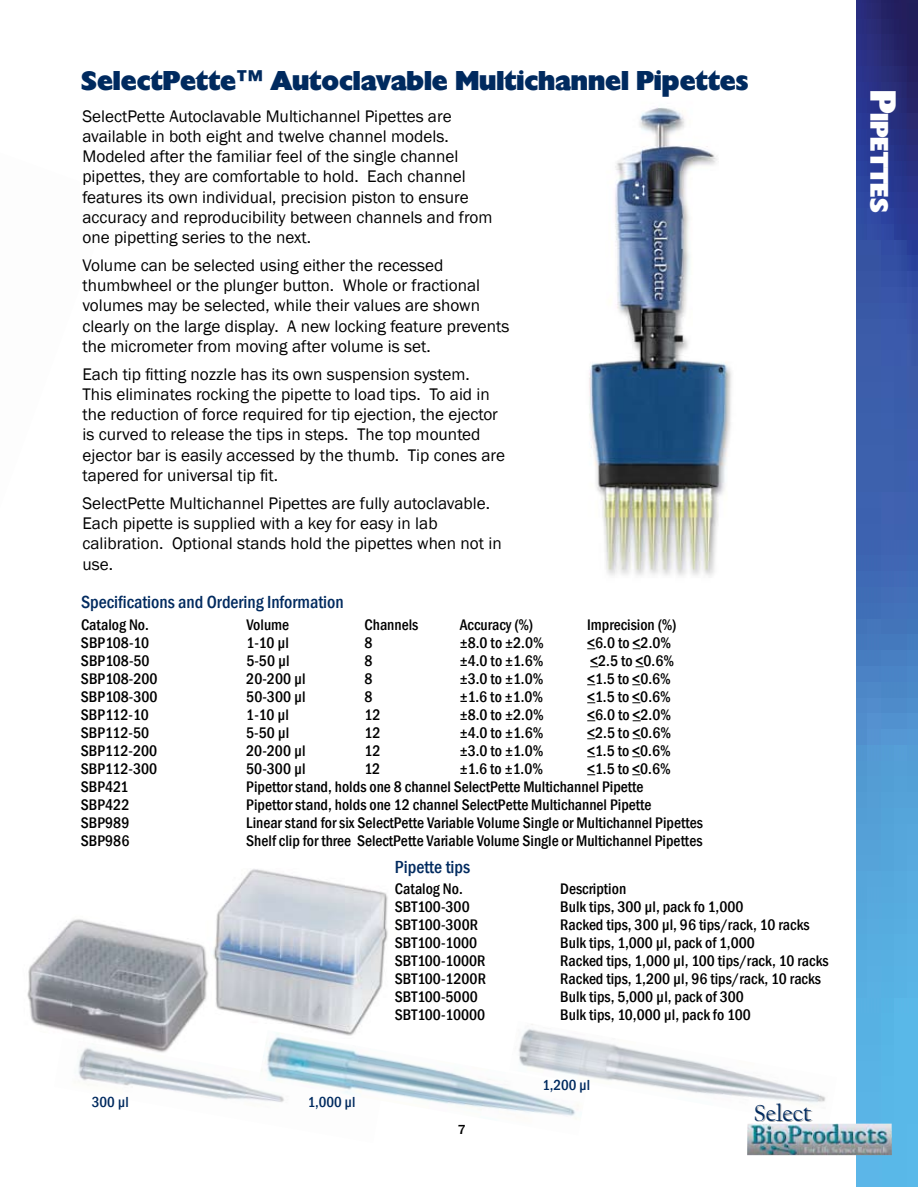
<style>
.page{position:relative;width:918px;height:1188px;background:#fff}
.page>*{position:absolute;margin:0;border:0;box-sizing:border-box;transform-origin:0 0}
.t1{font:27px "Herald";color:#002a5f}
.t2{font:25.2px "Herald";color:#fff}
.t3{font:24px "Californian FB";color:#002a5f}
.t4{font:500 condensed 18px "Franklin Gothic";color:#002a5f}
.t5{font:17.25px/20.2px "Franklin Gothic";color:#000}
.t6{font:500 condensed 15.75px "Franklin Gothic";color:#000}
.t7{font:500 condensed 15px "Franklin Gothic";color:#002a5f}
.t8{font:500 13.5px "Franklin Gothic";color:#000}
.s1{font-size:36px}
</style>
<div class="page">
<img style="left:589px;top:107px;width:143px;height:469px">
<img style="left:527px;top:1024px;width:310px;height:100px">
<img style="left:213px;top:869px;width:175px;height:161px">
<img style="left:857px;top:0;width:61px;height:1186px">
<img style="left:747px;top:1124px;width:145px;height:31px">
<img style="left:27px;top:919px;width:182px;height:119px">
<img style="left:78px;top:1038px;width:181px;height:62px">
<img style="left:259px;top:1030px;width:328px;height:94px">
<h1 class="t1" style="left:81px;top:66px;width:669px">SelectPette™ Autoclavable Multichannel Pipettes</h1>
<p class="t5" style="left:82px;top:106px;width:412px">SelectPette Autoclavable Multichannel Pipettes are available in both eight and twelve channel models.<br>Modeled after the familiar feel of the single channel pipettes, they are comfortable to hold. Each channel features its own individual, precision piston to ensure accuracy and reproducibility between channels and from one pipetting series to the next.</p>
<p class="t5" style="left:82px;top:255px;width:429px">Volume can be selected using either the recessed thumbwheel or the plunger button. Whole or fractional volumes may be selected, while their values are shown clearly on the large display. A new locking feature prevents the micrometer from moving after volume is set.</p>
<p class="t5" style="left:82px;top:364px;width:424px">Each tip fitting nozzle has its own suspension system.<br>This eliminates rocking the pipette to load tips. To aid in the reduction of force required for tip ejection, the ejector is curved to release the tips in steps. The top mounted ejector bar is easily accessed by the thumb. Tip cones are tapered for universal tip fit.</p>
<p class="t5" style="left:82px;top:493px;width:421px">SelectPette Multichannel Pipettes are fully autoclavable.<br>Each pipette is supplied with a key for easy in lab calibration. Optional stands hold the pipettes when not in use.</p>
<p class="t4" style="left:81px;top:591px;width:264px">Specifications and Ordering Information</p>
<p class="t6" style="left:81px;top:614px;width:69px">Catalog No.</p>
<p class="t6" style="left:246px;top:614px;width:44px">Volume</p>
<p class="t6" style="left:364px;top:614px;width:55px">Channels</p>
<p class="t6" style="left:460px;top:614px;width:75px">Accuracy (%)</p>
<p class="t6" style="left:587px;top:614px;width:91px">Imprecision (%)</p>
<p class="t6" style="left:81px;top:632px;width:70px">SBP108-10</p>
<p class="t6" style="left:246px;top:632px;width:44px">1-10 µl</p>
<p class="t6" style="left:364px;top:632px;width:10px">8</p>
<p class="t6" style="left:460px;top:632px;width:86px">±8.0 to ±2.0%</p>
<p class="t6" style="left:587px;top:632px;width:86px">&lt;6.0 to &lt;2.0%</p>
<p class="t6" style="left:81px;top:650px;width:70px">SBP108-50</p>
<p class="t6" style="left:246px;top:650px;width:45px">5-50 µl</p>
<p class="t6" style="left:364px;top:650px;width:10px">8</p>
<p class="t6" style="left:460px;top:650px;width:85px">±4.0 to ±1.6%</p>
<p class="t6" style="left:590px;top:650px;width:86px">&lt;2.5 to &lt;0.6%</p>
<p class="t6" style="left:81px;top:668px;width:78px">SBP108-200</p>
<p class="t6" style="left:246px;top:668px;width:61px">20-200 µl</p>
<p class="t6" style="left:364px;top:668px;width:10px">8</p>
<p class="t6" style="left:460px;top:668px;width:85px">±3.0 to ±1.0%</p>
<p class="t6" style="left:587px;top:668px;width:85px">&lt;1.5 to &lt;0.6%</p>
<p class="t6" style="left:81px;top:686px;width:78px">SBP108-300</p>
<p class="t6" style="left:246px;top:686px;width:61px">50-300 µl</p>
<p class="t6" style="left:364px;top:686px;width:10px">8</p>
<p class="t6" style="left:460px;top:686px;width:85px">±1.6 to ±1.0%</p>
<p class="t6" style="left:587px;top:686px;width:85px">&lt;1.5 to &lt;0.6%</p>
<p class="t6" style="left:81px;top:704px;width:69px">SBP112-10</p>
<p class="t6" style="left:246px;top:704px;width:44px">1-10 µl</p>
<p class="t6" style="left:364px;top:704px;width:18px">12</p>
<p class="t6" style="left:460px;top:704px;width:86px">±8.0 to ±2.0%</p>
<p class="t6" style="left:587px;top:704px;width:86px">&lt;6.0 to &lt;2.0%</p>
<p class="t6" style="left:81px;top:722px;width:70px">SBP112-50</p>
<p class="t6" style="left:246px;top:722px;width:45px">5-50 µl</p>
<p class="t6" style="left:364px;top:722px;width:18px">12</p>
<p class="t6" style="left:460px;top:722px;width:85px">±4.0 to ±1.6%</p>
<p class="t6" style="left:587px;top:722px;width:86px">&lt;2.5 to &lt;0.6%</p>
<p class="t6" style="left:81px;top:740px;width:78px">SBP112-200</p>
<p class="t6" style="left:246px;top:740px;width:61px">20-200 µl</p>
<p class="t6" style="left:364px;top:740px;width:18px">12</p>
<p class="t6" style="left:460px;top:740px;width:85px">±3.0 to ±1.0%</p>
<p class="t6" style="left:587px;top:740px;width:85px">&lt;1.5 to &lt;0.6%</p>
<p class="t6" style="left:81px;top:758px;width:78px">SBP112-300</p>
<p class="t6" style="left:246px;top:758px;width:61px">50-300 µl</p>
<p class="t6" style="left:364px;top:758px;width:18px">12</p>
<p class="t6" style="left:460px;top:758px;width:85px">±1.6 to ±1.0%</p>
<p class="t6" style="left:587px;top:758px;width:85px">&lt;1.5 to &lt;0.6%</p>
<p class="t6" style="left:81px;top:776px;width:49px">SBP421</p>
<p class="t6" style="left:246px;top:776px;width:399px">Pipettor stand, holds one 8 channel SelectPette Multichannel Pipette</p>
<p class="t6" style="left:81px;top:794px;width:50px">SBP422</p>
<p class="t6" style="left:246px;top:794px;width:407px">Pipettor stand, holds one 12 channel SelectPette Multichannel Pipette</p>
<p class="t6" style="left:81px;top:812px;width:50px">SBP989</p>
<p class="t6" style="left:246px;top:812px;width:458px">Linear stand for six SelectPette Variable Volume Single or Multichannel Pipettes</p>
<p class="t6" style="left:81px;top:830px;width:50px">SBP986</p>
<p class="t6" style="left:246px;top:830px;width:458px">Shelf clip for three SelectPette Variable Volume Single or Multichannel Pipettes</p>
<p class="t4" style="left:395px;top:855px;width:77px">Pipette tips</p>
<p class="t6" style="left:395px;top:879px;width:69px">Catalog No.</p>
<p class="t6" style="left:560px;top:879px;width:68px">Description</p>
<p class="t6" style="left:395px;top:897px;width:76px">SBT100-300</p>
<p class="t6" style="left:560px;top:897px;width:185px">Bulk tips, 300 µl, pack fo 1,000</p>
<p class="t6" style="left:395px;top:915px;width:85px">SBT100-300R</p>
<p class="t6" style="left:560px;top:915px;width:251px">Racked tips, 300 µl, 96 tips/rack, 10 racks</p>
<p class="t6" style="left:395px;top:933px;width:84px">SBT100-1000</p>
<p class="t6" style="left:560px;top:933px;width:196px">Bulk tips, 1,000 µl, pack of 1,000</p>
<p class="t6" style="left:395px;top:951px;width:92px">SBT100-1000R</p>
<p class="t6" style="left:560px;top:951px;width:270px">Racked tips, 1,000 µl, 100 tips/rack, 10 racks</p>
<p class="t6" style="left:395px;top:969px;width:93px">SBT100-1200R</p>
<p class="t6" style="left:560px;top:969px;width:262px">Racked tips, 1,200 µl, 96 tips/rack, 10 racks</p>
<p class="t6" style="left:395px;top:987px;width:84px">SBT100-5000</p>
<p class="t6" style="left:560px;top:987px;width:185px">Bulk tips, 5,000 µl, pack of 300</p>
<p class="t6" style="left:395px;top:1005px;width:92px">SBT100-10000</p>
<p class="t6" style="left:560px;top:1005px;width:192px">Bulk tips, 10,000 µl, pack fo 100</p>
<p class="t7" style="left:92px;top:1092px;width:38px">300 µl</p>
<p class="t7" style="left:308px;top:1093px;width:49px">1,000 µl</p>
<p class="t8" style="left:458px;top:1121px;width:9px">7</p>
<p class="t7" style="left:543px;top:1075px;width:49px">1,200 µl</p>
<h3 class="t3" style="left:754px;top:1100px;width:60px">Select</h3>
<h2 class="t2" style="left:893px;top:90px;width:124px;rotate:90deg"><span class="s1">P</span>ipettes</h2>
</div>
